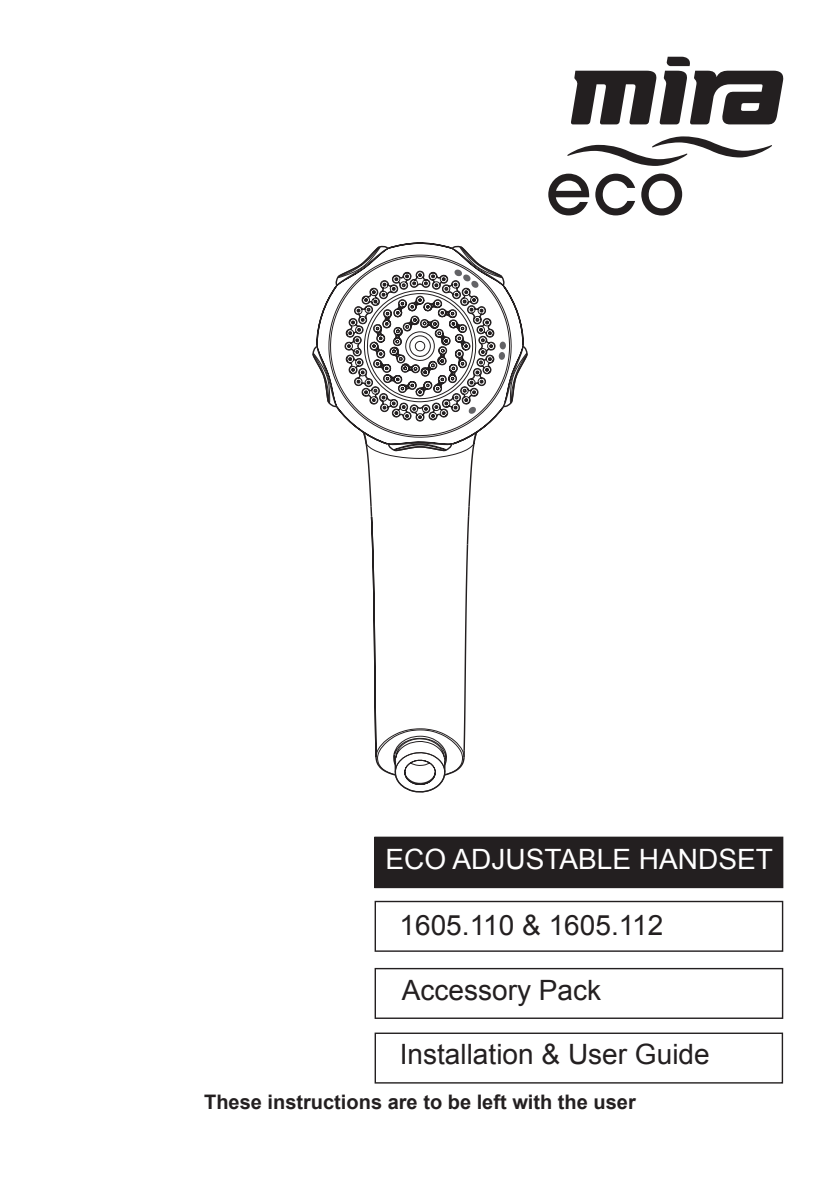
<style>
.page{position:relative;width:840px;height:1191px;background:#fff}
.page>*{position:absolute;margin:0;border:0;box-sizing:border-box;transform-origin:0 0}
.Title_2{font:28px "Arial";color:#231f20}
.Title_1{font:28px "Arial";color:#fff}
.Title_1-2{font:28px "Arial";color:#231f20}
.Body_Centre_Bold{font:700 20px "Arial";color:#231f20}
</style>
<div class="page">
<div style="left:374px;top:1032px;width:408px;height:51px;border:1px solid #231f20"></div>
<div style="left:374px;top:900px;width:408px;height:51px;border:1px solid #231f20"></div>
<div style="left:374px;top:837px;width:408px;height:50px;background:#231f20"></div>
<div style="left:374px;top:837px;width:408px;height:51px;border:1px solid #231f20"></div>
<div style="left:374px;top:968px;width:408px;height:51px;border:1px solid #231f20"></div>
<svg style="left:312px;top:245px;width:215px;height:547px"></svg>
<svg style="left:567px;top:136px;width:204px;height:30px"></svg>
<svg style="left:571px;top:57px;width:211px;height:67px"></svg>
<svg style="left:548px;top:174px;width:41px;height:41px"></svg>
<svg style="left:595px;top:174px;width:39px;height:41px"></svg>
<svg style="left:641px;top:174px;width:40px;height:41px"></svg>
<p class="Title_1" style="left:385px;top:840px;width:388px">ECO ADJUSTABLE HANDSET</p>
<p class="Title_1-2" style="left:399px;top:907px;width:265px">1605.110 &amp; 1605.112</p>
<p class="Title_2" style="left:401px;top:972px;width:201px">Accessory Pack</p>
<p class="Title_2" style="left:399px;top:1036px;width:311px">Installation &amp; User Guide</p>
<p class="Body_Centre_Bold" style="left:204px;top:1089px;width:433px">These instructions are to be left with the user</p>
</div>
